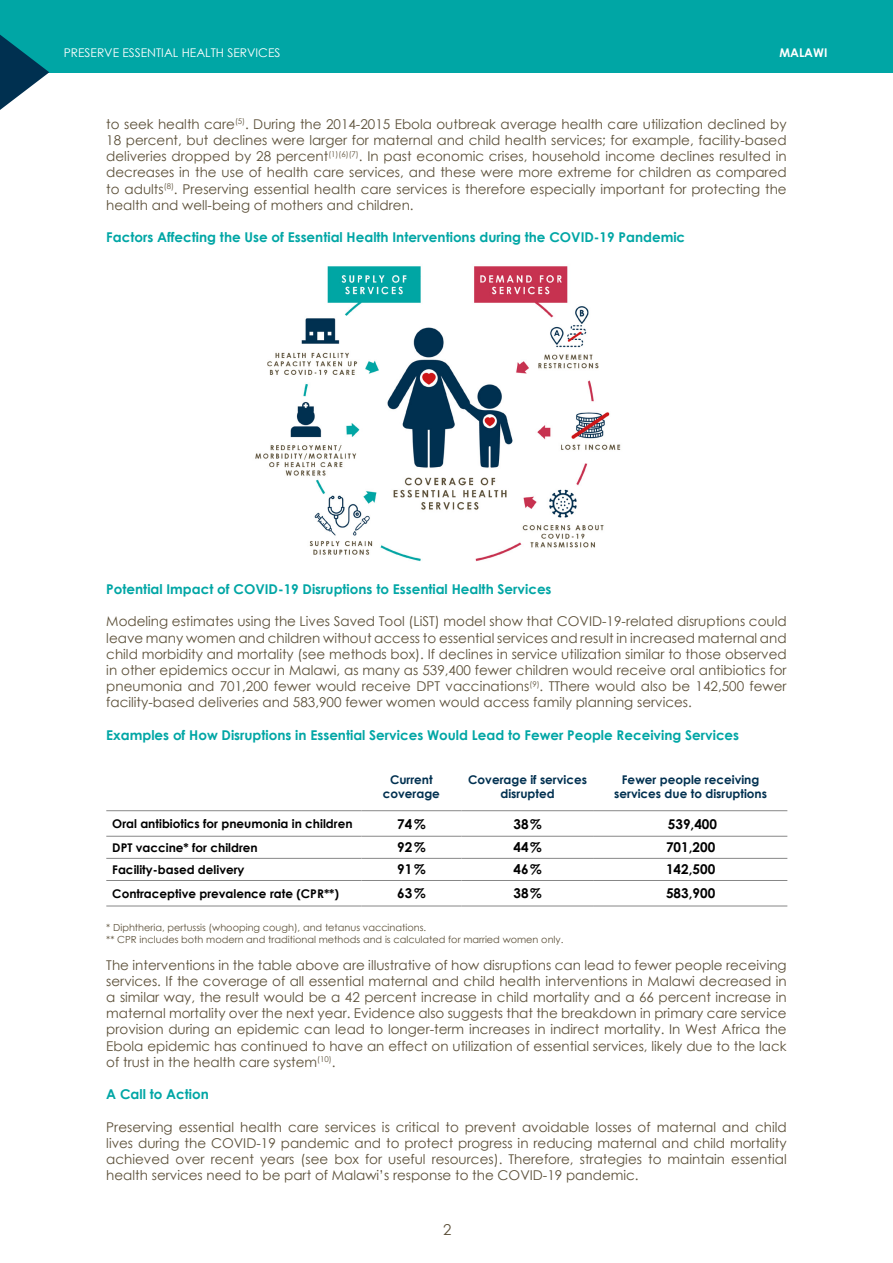
<style>
.page{position:relative;width:893px;height:1263px;background:#fff}
.page>*{position:absolute;margin:0;border:0;box-sizing:border-box;transform-origin:0 0}
.t1{font:15px "Century Gothic";color:#5c5039}
.t2{font:13.5px/16.2px "Century Gothic";color:#5c5039;text-align:justify}
.t3{font:700 13.5px "Century Gothic";color:#00a6a5}
.t4{font:700 13.5px "Century Gothic";color:#000}
.t5{font:700 12px "Century Gothic";color:#000}
.t6{font:700 12px/14.4px "Century Gothic";color:#003050;text-align:center}
.t7{font:12px "Century Gothic";color:#fff}
.t8{font:700 12px "Century Gothic";color:#fff}
.t9{font:9.75px/11.7px "Century Gothic";color:#5c5039}
</style>
<div class="page">
<div style="left:0;top:0;width:893px;height:72px;background:#00a6a5"></div>
<svg style="left:0;top:35px;width:49px;height:75px"></svg>
<img style="left:255px;top:266px;width:366px;height:296px">
<hr style="left:106px;top:810px;width:255px;height:1px;background:#878787">
<hr style="left:361px;top:810px;width:100px;height:1px;background:#878787">
<hr style="left:461px;top:810px;width:133px;height:1px;background:#878787">
<hr style="left:594px;top:810px;width:193px;height:1px;background:#878787">
<hr style="left:106px;top:836px;width:255px;height:1px;background:#878787">
<hr style="left:361px;top:836px;width:100px;height:1px;background:#878787">
<hr style="left:461px;top:836px;width:133px;height:1px;background:#878787">
<hr style="left:594px;top:836px;width:193px;height:1px;background:#878787">
<hr style="left:106px;top:858px;width:255px;height:1px;background:#878787">
<hr style="left:361px;top:858px;width:100px;height:1px;background:#878787">
<hr style="left:461px;top:858px;width:133px;height:1px;background:#878787">
<hr style="left:594px;top:858px;width:193px;height:1px;background:#878787">
<hr style="left:106px;top:880px;width:255px;height:1px;background:#878787">
<hr style="left:361px;top:880px;width:100px;height:1px;background:#878787">
<hr style="left:461px;top:880px;width:133px;height:1px;background:#878787">
<hr style="left:594px;top:880px;width:193px;height:1px;background:#878787">
<hr style="left:106px;top:906px;width:255px;height:1px;background:#878787">
<hr style="left:361px;top:906px;width:100px;height:1px;background:#878787">
<hr style="left:461px;top:906px;width:133px;height:1px;background:#878787">
<hr style="left:594px;top:906px;width:193px;height:1px;background:#878787">
<p class="t7" style="left:64px;top:45px;width:218px">PRESERVE ESSENTIAL HEALTH SERVICES</p>
<p class="t8" style="left:779px;top:44px;width:49px">MALAWI</p>
<p class="t2" style="left:106px;top:116px;width:682px">to seek health care<sup>(5)</sup>. During the 2014-2015 Ebola outbreak average health care utilization declined by 18 percent, but declines were larger for maternal and child health services; for example, facility-based deliveries dropped by 28 percent<sup>(1)(6)(7)</sup>. In past economic crises, household income declines resulted in decreases in the use of health care services, and these were more extreme for children as compared to adults<sup>(8)</sup>. Preserving essential health care services is therefore especially important for protecting the health and well-being of mothers and children.</p>
<p class="t3" style="left:106px;top:227px;width:580px">Factors Affecting the Use of Essential Health Interventions during the COVID-19 Pandemic</p>
<p class="t3" style="left:106px;top:579px;width:447px">Potential Impact of COVID-19 Disruptions to Essential Health Services</p>
<p class="t2" style="left:106px;top:613px;width:682px">Modeling estimates using the Lives Saved Tool (LiST) model show that COVID-19-related disruptions could leave many women and children without access to essential services and result in increased maternal and child morbidity and mortality (see methods box). If declines in service utilization similar to those observed in other epidemics occur in Malawi, as many as 539,400 fewer children would receive oral antibiotics for pneumonia and 701,200 fewer would receive DPT vaccinations<sup>(9)</sup>. TThere would also be 142,500 fewer facility-based deliveries and 583,900 fewer women would access family planning services.</p>
<p class="t3" style="left:106px;top:725px;width:634px">Examples of How Disruptions in Essential Services Would Lead to Fewer People Receiving Services</p>
<p class="t6" style="left:383px;top:771px;width:59px">Current coverage</p>
<p class="t6" style="left:468px;top:771px;width:120px">Coverage if services disrupted</p>
<p class="t6" style="left:614px;top:771px;width:154px">Fewer people receiving services due to disruptions</p>
<p class="t5" style="left:112px;top:814px;width:242px">Oral antibiotics for pneumonia in children</p>
<p class="t4" style="left:397px;top:813px;width:30px">74%</p>
<p class="t4" style="left:513px;top:813px;width:30px">38%</p>
<p class="t4" style="left:668px;top:813px;width:51px">539,400</p>
<p class="t5" style="left:112px;top:838px;width:147px">DPT vaccine* for children</p>
<p class="t4" style="left:397px;top:837px;width:30px">92%</p>
<p class="t4" style="left:513px;top:837px;width:30px">44%</p>
<p class="t4" style="left:666px;top:837px;width:51px">701,200</p>
<p class="t5" style="left:112px;top:860px;width:134px">Facility-based delivery</p>
<p class="t4" style="left:397px;top:859px;width:30px">91%</p>
<p class="t4" style="left:513px;top:859px;width:30px">46%</p>
<p class="t4" style="left:666px;top:859px;width:51px">142,500</p>
<p class="t5" style="left:112px;top:884px;width:228px">Contraceptive prevalence rate (CPR**)</p>
<p class="t4" style="left:397px;top:883px;width:30px">63%</p>
<p class="t4" style="left:513px;top:883px;width:30px">38%</p>
<p class="t4" style="left:666px;top:883px;width:51px">583,900</p>
<p class="t9" style="left:106px;top:921px;width:459px">* Diphtheria, pertussis (whooping cough), and tetanus vaccinations.<br>** CPR includes both modern and traditional methods and is calculated for married women only.</p>
<p class="t2" style="left:106px;top:956px;width:682px">The interventions in the table above are illustrative of how disruptions can lead to fewer people receiving services. If the coverage of all essential maternal and child health interventions in Malawi decreased in a similar way, the result would be a 42 percent increase in child mortality and a 66 percent increase in maternal mortality over the next year. Evidence also suggests that the breakdown in primary care service provision during an epidemic can lead to longer-term increases in indirect mortality. In West Africa the Ebola epidemic has continued to have an effect on utilization of essential services, likely due to the lack of trust in the health care system<sup>(10)</sup>.</p>
<p class="t3" style="left:106px;top:1084px;width:104px">A Call to Action</p>
<p class="t2" style="left:106px;top:1118px;width:682px">Preserving essential health care services is critical to prevent avoidable losses of maternal and child lives during the COVID-19 pandemic and to protect progress in reducing maternal and child mortality achieved over recent years (see box for useful resources). Therefore, strategies to maintain essential health services need to be part of Malawi’s response to the COVID-19 pandemic.</p>
<p class="t1" style="left:443px;top:1219px;width:10px">2</p>
</div>
